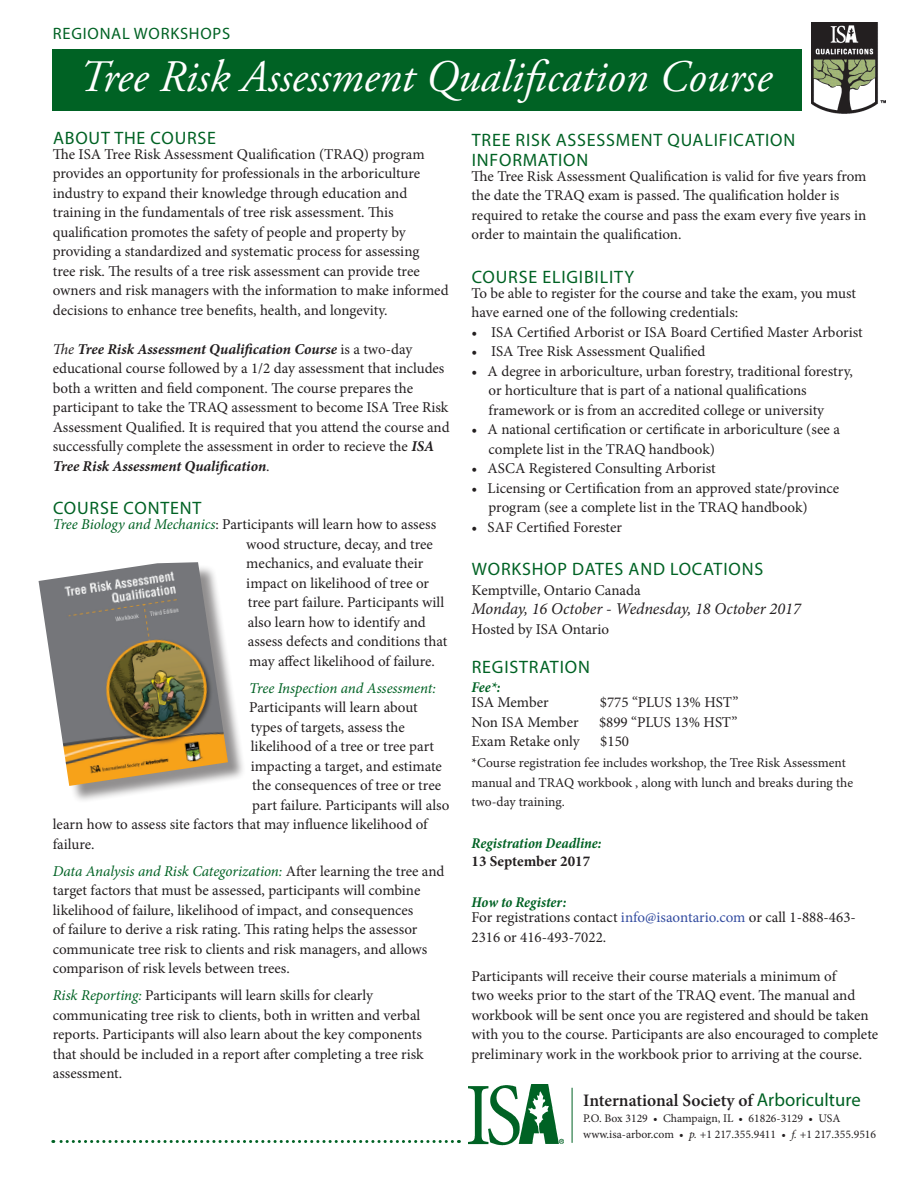
<style>
.page{position:relative;width:918px;height:1188px;background:#fff}
.page>*{position:absolute;margin:0;border:0;box-sizing:border-box;transform-origin:0 0}
.t1{font:italic 45px "Adobe Garamond Pro";color:#fff}
.t2{font:18px/19.5px "Myriad Pro";letter-spacing:.045em;color:#006224}
.t3{font:600 17.55px "Minion Pro";color:#231f20}
.t4{font:italic 16.5px "Minion Pro";letter-spacing:-.005em;color:#231f20}
.t5{font:16.5px "Myriad Pro";letter-spacing:.045em;color:#006224}
.t6{font:15px/19.5px "Minion Pro";color:#231f20}
.t7{font:italic 15px "Minion Pro";letter-spacing:-.01em;color:#006224}
.t8{font:italic 700 condensed 15px "Minion Pro";color:#006224}
.t9{font:700 15px "Minion Pro";color:#231f20}
.t10{font:13.5px/19.5px "Minion Pro";letter-spacing:-.005em;color:#231f20}
.t11{font:11.7px/16px "Minion Pro";color:#231f20}
.s1{font-style:italic}
.s2{font-weight:700;font-style:italic}
.s3{font-style:italic;color:#006224}
.s4{font-weight:700;font-style:italic;font-stretch:condensed;color:#006224}
.s5{color:#334ca0}
.s6{font-family:"Myriad Pro";font-weight:400;font-size:18.6px;color:#006224}
</style>
<div class="page">
<hr style="left:572px;top:1088px;width:1px;height:55px;background:#006224">
<img style="left:468px;top:1085px;width:95px;height:61px">
<svg style="left:53px;top:1140px;width:399px;height:3px"></svg>
<div style="left:53px;top:49px;width:749px;height:62px;background:#006224"></div>
<img style="left:812px;top:23px;width:74px;height:90px">
<div style="left:42px;top:565px;width:204px;height:239px;background:#231f20;opacity:.5"></div>
<img style="left:39px;top:562px;width:189px;height:224px">
<p class="t5" style="left:53px;top:23px;width:179px">REGIONAL WORKSHOPS</p>
<h1 class="t1" style="left:79px;top:50px;width:694px">Tree Risk Assessment Qualification Course</h1>
<p class="t2" style="left:53px;top:127px;width:165px">ABOUT THE COURSE</p>
<p class="t6" style="left:53px;top:144px;width:397px">The ISA Tree Risk Assessment Qualification (TRAQ) program provides an opportunity for professionals in the arboriculture industry to expand their knowledge through education and training in the fundamentals of tree risk assessment. This qualification promotes the safety of people and property by providing a standardized and systematic process for assessing<br>tree risk. The results of a tree risk assessment can provide tree owners and risk managers with the information to make informed decisions to enhance tree benefits, health, and longevity.</p>
<p class="t6" style="left:53px;top:339px;width:398px"><span class="s1">The</span> <span class="s2">Tree Risk Assessment Qualification Course</span> is a two-day educational course followed by a 1/2 day assessment that includes both a written and field component. The course prepares the participant to take the TRAQ assessment to become ISA Tree Risk Assessment Qualified. It is required that you attend the course and successfully complete the assessment in order to recieve the <span class="s2">ISA Tree Risk Assessment Qualification</span>.</p>
<p class="t2" style="left:53px;top:498px;width:150px">COURSE CONTENT</p>
<p class="t6" style="left:246px;top:515px;width:203px;text-indent:-193px"><span class="s3">Tree Biology and Mechanics</span>: Participants will learn how to assess wood structure, decay, and tree mechanics, and evaluate their impact on likelihood of tree or tree part failure. Participants will also learn how to identify and assess defects and conditions that may affect likelihood of failure.</p>
<p class="t7" style="left:249px;top:677px;width:188px">Tree Inspection and Assessment:</p>
<p class="t6" style="left:249px;top:698px;width:170px">Participants will learn about</p>
<p class="t6" style="left:251px;top:717px;width:156px">types of targets, assess the</p>
<p class="t6" style="left:251px;top:737px;width:185px">likelihood of a tree or tree part</p>
<p class="t6" style="left:251px;top:756px;width:193px">impacting a target, and estimate</p>
<p class="t6" style="left:252px;top:776px;width:190px">the consequences of tree or tree</p>
<p class="t6" style="left:252px;top:795px;width:199px">part failure. Participants will also</p>
<p class="t6" style="left:53px;top:815px;width:376px">learn how to assess site factors that may influence likelihood of</p>
<p class="t6" style="left:53px;top:834px;width:43px">failure.</p>
<p class="t6" style="left:53px;top:861px;width:393px"><span class="s3">Data Analysis and Risk Categorization:</span> After learning the tree and target factors that must be assessed, participants will combine likelihood of failure, likelihood of impact, and consequences<br>of failure to derive a risk rating. This rating helps the assessor communicate tree risk to clients and risk managers, and allows comparison of risk levels between trees.</p>
<p class="t6" style="left:53px;top:986px;width:372px"><span class="s3">Risk Reporting:</span> Participants will learn skills for clearly communicating tree risk to clients, both in written and verbal reports. Participants will also learn about the key components that should be included in a report after completing a tree risk assessment.</p>
<p class="t2" style="left:472px;top:130px;width:325px">TREE RISK ASSESSMENT QUALIFICATION<br>INFORMATION</p>
<p class="t6" style="left:472px;top:166px;width:396px">The Tree Risk Assessment Qualification is valid for five years from the date the TRAQ exam is passed. The qualification holder is required to retake the course and pass the exam every five years in order to maintain the qualification.</p>
<p class="t2" style="left:472px;top:267px;width:164px">COURSE ELIGIBILITY</p>
<p class="t6" style="left:472px;top:283px;width:386px">To be able to register for the course and take the exam, you must have earned one of the following credentials:</p>
<p class="t6" style="left:472px;top:322px;width:393px">• ISA Certified Arborist or ISA Board Certified Master Arborist</p>
<p class="t6" style="left:472px;top:342px;width:235px">• ISA Tree Risk Assessment Qualified</p>
<p class="t6" style="left:489px;top:361px;width:366px;text-indent:-17px">• A degree in arboriculture, urban forestry, traditional forestry, or horticulture that is part of a national qualifications framework or is from an accredited college or university</p>
<p class="t6" style="left:489px;top:420px;width:353px;text-indent:-17px">• A national certification or certificate in arboriculture (see a complete list in the TRAQ handbook)</p>
<p class="t6" style="left:472px;top:459px;width:246px">• ASCA Registered Consulting Arborist</p>
<p class="t6" style="left:489px;top:478px;width:352px;text-indent:-17px">• Licensing or Certification from an approved state/province program (see a complete list in the TRAQ handbook)</p>
<p class="t6" style="left:472px;top:517px;width:152px">• SAF Certified Forester</p>
<p class="t2" style="left:472px;top:559px;width:293px">WORKSHOP DATES AND LOCATIONS</p>
<p class="t6" style="left:472px;top:580px;width:171px">Kemptville, Ontario Canada</p>
<p class="t4" style="left:472px;top:598px;width:331px">Monday, 16 October - Wednesday, 18 October 2017</p>
<p class="t6" style="left:472px;top:619px;width:139px">Hosted by ISA Ontario</p>
<p class="t2" style="left:472px;top:657px;width:120px">REGISTRATION</p>
<p class="t8" style="left:472px;top:677px;width:30px">Fee*:</p>
<p class="t6" style="left:472px;top:693px;width:79px">ISA Member</p>
<p class="t6" style="left:600px;top:693px;width:140px">$775 “PLUS 13% HST”</p>
<p class="t6" style="left:472px;top:712px;width:109px">Non ISA Member</p>
<p class="t6" style="left:599px;top:712px;width:140px">$899 “PLUS 13% HST”</p>
<p class="t6" style="left:472px;top:732px;width:110px">Exam Retake only</p>
<p class="t6" style="left:600px;top:732px;width:30px">$150</p>
<p class="t10" style="left:472px;top:753px;width:383px">*Course registration fee includes workshop, the Tree Risk Assessment manual and TRAQ workbook , along with lunch and breaks during the two-day training.</p>
<p class="t8" style="left:472px;top:833px;width:131px">Registration Deadline:</p>
<p class="t9" style="left:472px;top:851px;width:120px">13 September 2017</p>
<p class="t6" style="left:472px;top:895px;width:386px;line-height:15px"><span class="s4">How to Register:<br></span>For registrations contact <span class="s5">info@isaontario.com</span> or call 1-888-463-</p>
<p class="t6" style="left:472px;top:927px;width:136px">2316 or 416-493-7022.</p>
<p class="t6" style="left:472px;top:966px;width:408px">Participants will receive their course materials a minimum of<br>two weeks prior to the start of the TRAQ event. The manual and workbook will be sent once you are registered and should be taken with you to the course. Participants are also encouraged to complete preliminary work in the workbook prior to arriving at the course.</p>
<p class="t3" style="left:583px;top:1088px;width:279px">International Society of <span class="s6">Arboriculture</span></p>
<p class="t11" style="left:583px;top:1110px;width:294px">P.O. Box 3129 • Champaign, IL • 61826-3129 • USA www.isa-arbor.com • <span class="s1">p.</span> +1 217.355.9411 • <span class="s1">f.</span> +1 217.355.9516</p>
</div>
